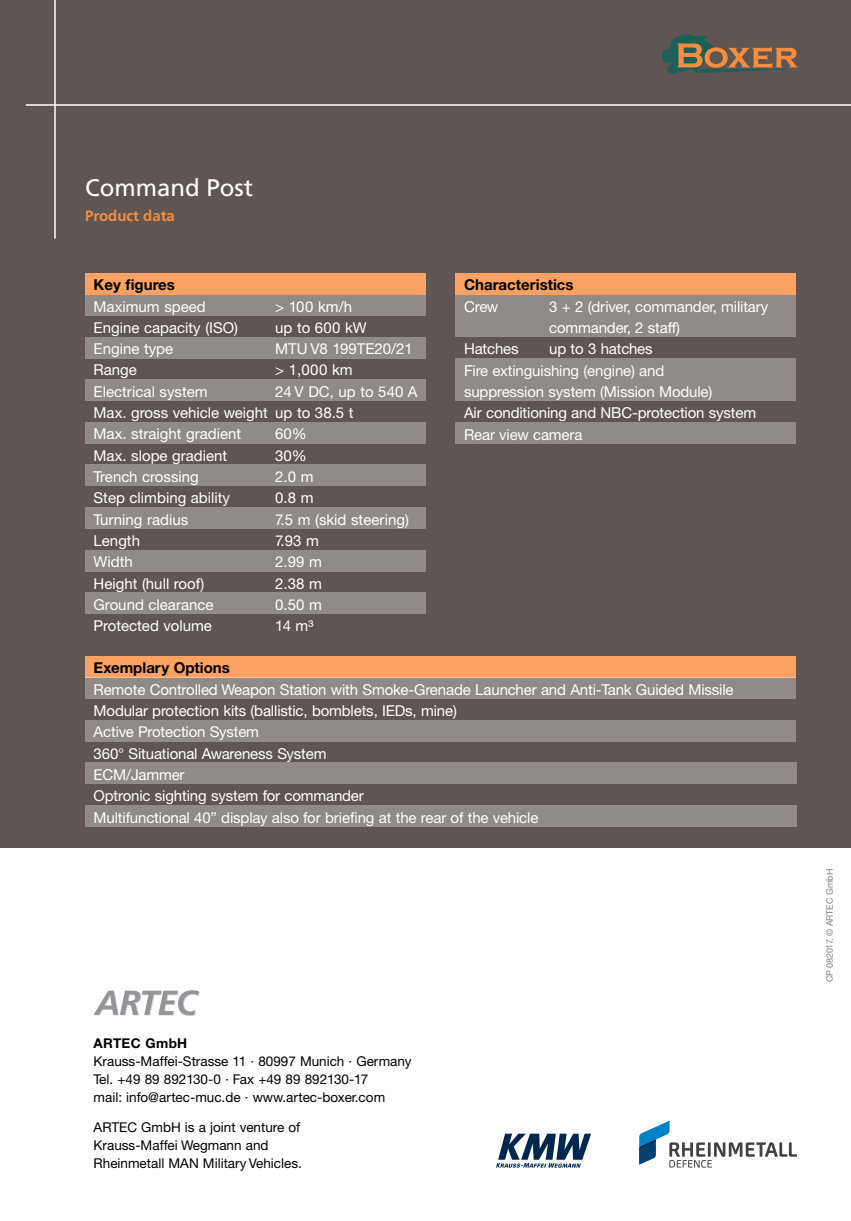
<style>
.page{position:relative;width:851px;height:1221px;background:#fff}
.page>*{position:absolute;margin:0;border:0;box-sizing:border-box;transform-origin:0 0}
.t1{font:24px "Frutiger";color:#fff}
.t2{font:15px/21.3px "Helvetica Neue CE";letter-spacing:-.01em;color:#fff}
.t3{font:700 15px "Helvetica Neue CE";color:#000}
.t4{font:700 15px "Frutiger";color:#f78d3f}
.t5{font:13.5px/18px "Helvetica Neue CE";color:#000}
.t6{font:700 13.5px "Helvetica Neue CE";letter-spacing:.025em;color:#000}
.t7{font:9px "Helvetica Neue CE";letter-spacing:-.01em;color:#808285}
</style>
<div class="page">
<div style="left:0;top:0;width:850px;height:847px;background:#5f5653"></div>
<hr style="left:54px;top:0;width:2px;height:238px;background:#fff">
<svg style="left:662px;top:34px;width:135px;height:41px"></svg>
<hr style="left:26px;top:104px;width:824px;height:2px;background:#fff">
<div style="left:455px;top:294px;width:340px;height:43px;background:#908a88"></div>
<div style="left:455px;top:358px;width:340px;height:43px;background:#908a88"></div>
<div style="left:455px;top:422px;width:340px;height:21px;background:#908a88"></div>
<div style="left:455px;top:273px;width:340px;height:21px;background:#f9a263"></div>
<div style="left:85px;top:294px;width:340px;height:22px;background:#908a88"></div>
<div style="left:85px;top:273px;width:340px;height:21px;background:#f9a263"></div>
<div style="left:85px;top:337px;width:340px;height:21px;background:#908a88"></div>
<div style="left:85px;top:379px;width:340px;height:22px;background:#908a88"></div>
<div style="left:85px;top:422px;width:340px;height:21px;background:#908a88"></div>
<div style="left:85px;top:465px;width:340px;height:21px;background:#908a88"></div>
<div style="left:85px;top:507px;width:340px;height:21px;background:#908a88"></div>
<div style="left:85px;top:550px;width:340px;height:21px;background:#908a88"></div>
<div style="left:85px;top:592px;width:340px;height:21px;background:#908a88"></div>
<div style="left:86px;top:656px;width:709px;height:21px;background:#f9a263"></div>
<div style="left:85px;top:677px;width:710px;height:21px;background:#908a88"></div>
<div style="left:85px;top:720px;width:710px;height:21px;background:#908a88"></div>
<div style="left:86px;top:762px;width:710px;height:21px;background:#908a88"></div>
<div style="left:86px;top:805px;width:710px;height:21px;background:#908a88"></div>
<svg style="left:94px;top:990px;width:106px;height:25px"></svg>
<svg style="left:496px;top:1133px;width:95px;height:34px"></svg>
<svg style="left:639px;top:1120px;width:157px;height:47px"></svg>
<h1 class="t1" style="left:85px;top:174px;width:170px">Command Post</h1>
<p class="t4" style="left:85px;top:206px;width:91px">Product data</p>
<p class="t3" style="left:94px;top:275px;width:83px">Key figures</p>
<p class="t2" style="left:94px;top:296px;width:114px">Maximum speed</p>
<p class="t2" style="left:275px;top:296px;width:78px">&gt; 100 km/h</p>
<p class="t2" style="left:94px;top:317px;width:146px">Engine capacity (ISO)</p>
<p class="t2" style="left:275px;top:317px;width:93px">up to 600 kW</p>
<p class="t2" style="left:94px;top:338px;width:81px">Engine type</p>
<p class="t2" style="left:275px;top:338px;width:139px">MTU V8 199TE20/21</p>
<p class="t2" style="left:94px;top:359px;width:45px">Range</p>
<p class="t2" style="left:275px;top:359px;width:79px">&gt; 1,000 km</p>
<p class="t2" style="left:94px;top:381px;width:116px">Electrical system</p>
<p class="t2" style="left:94px;top:381px;width:325px;text-indent:182px">24 V DC, up to 540 A<br>Max. gross vehicle weight up to 38.5 t<br>Max. straight gradient</p>
<p class="t2" style="left:275px;top:423px;width:33px">60%</p>
<p class="t3" style="left:464px;top:276px;width:111px">Characteristics</p>
<p class="t2" style="left:464px;top:296px;width:36px">Crew</p>
<p class="t2" style="left:549px;top:296px;width:220px">3 + 2 (driver, commander, military commander, 2 staff)</p>
<p class="t2" style="left:464px;top:338px;width:56px">Hatches</p>
<p class="t2" style="left:464px;top:338px;width:293px;text-indent:85px">up to 3 hatches<br>Fire extinguishing (engine) and<br>suppression system (Mission Module)<br>Air conditioning and NBC-protection system<br>Rear view camera</p>
<p class="t2" style="left:94px;top:445px;width:135px">Max. slope gradient</p>
<p class="t2" style="left:275px;top:445px;width:33px">30%</p>
<p class="t2" style="left:94px;top:466px;width:107px">Trench crossing</p>
<p class="t2" style="left:275px;top:466px;width:40px">2.0 m</p>
<p class="t2" style="left:94px;top:487px;width:138px">Step climbing ability</p>
<p class="t2" style="left:275px;top:487px;width:40px">0.8 m</p>
<p class="t2" style="left:94px;top:509px;width:96px">Turning radius</p>
<p class="t2" style="left:275px;top:509px;width:135px">7.5 m (skid steering)</p>
<p class="t2" style="left:94px;top:530px;width:48px">Length</p>
<p class="t2" style="left:275px;top:530px;width:45px">7.93 m</p>
<p class="t2" style="left:94px;top:551px;width:41px">Width</p>
<p class="t2" style="left:275px;top:551px;width:48px">2.99 m</p>
<p class="t2" style="left:94px;top:572px;width:112px">Height (hull roof)</p>
<p class="t2" style="left:275px;top:572px;width:48px">2.38 m</p>
<p class="t2" style="left:94px;top:594px;width:121px">Ground clearance</p>
<p class="t2" style="left:275px;top:594px;width:48px">0.50 m</p>
<p class="t2" style="left:94px;top:615px;width:120px">Protected volume</p>
<p class="t2" style="left:275px;top:615px;width:40px">14 m³</p>
<p class="t3" style="left:94px;top:658px;width:138px">Exemplary Options</p>
<p class="t2" style="left:94px;top:678px;width:641px">Remote Controlled Weapon Station with Smoke-Grenade Launcher and Anti-Tank Guided Missile Modular protection kits (ballistic, bomblets, IEDs, mine)<br>Active Protection System<br>360° Situational Awareness System<br>ECM/Jammer<br>Optronic sighting system for commander<br>Multifunctional 40” display also for briefing at the rear of the vehicle</p>
<p class="t6" style="left:94px;top:1035px;width:95px">Artec GmbH</p>
<p class="t5" style="left:94px;top:1052px;width:319px">Krauss-Maffei-Strasse 11 · 80997 Munich · Germany<br>Tel. +49 89 892130-0 · Fax +49 89 892130-17<br>mail: info@artec-muc.de · www.artec-boxer.com</p>
<p class="t5" style="left:94px;top:1117px;width:210px">ARTEC GmbH is a joint venture of<br>Krauss-Maffei Wegmann and<br>Rheinmetall MAN Military Vehicles.</p>
<p class="t7" style="left:824px;top:982px;width:115px;rotate:-90deg">CP 082017, © ARTEC GmbH</p>
</div>
